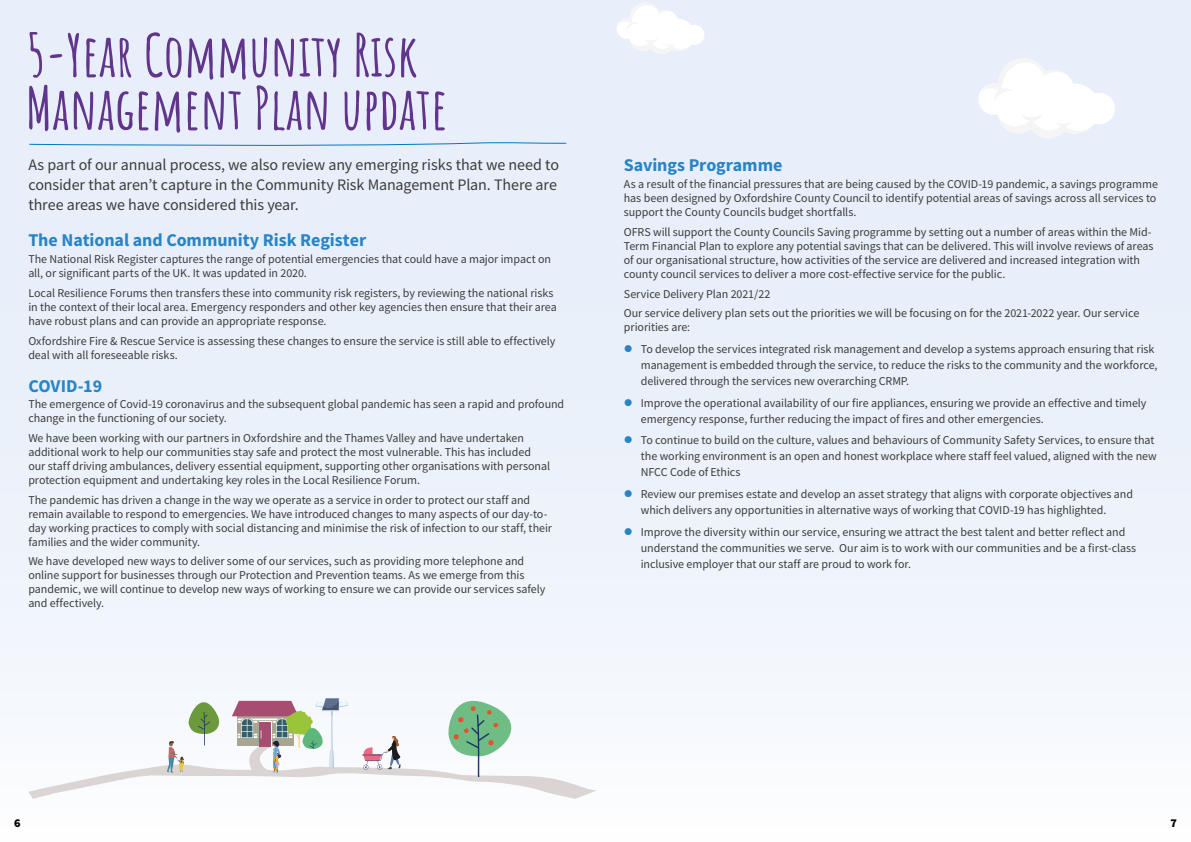
<style>
.page{position:relative;width:1191px;height:842px;background:#e8effa}
.page>*{position:absolute;margin:0;border:0;box-sizing:border-box;transform-origin:0 0}
.t1{font:700 58px/53px "Amatic SC";color:#62358c}
.t2{font:700 18px "Source Sans Pro";letter-spacing:-.005em;color:#2784c6}
.t3{font:16px/20px "Source Sans Pro";letter-spacing:-.01em;color:#3c3c3b}
.t4{font:12px/14px "Source Sans Pro";letter-spacing:-.005em;color:#3c3c3b}
.t5{font:900 12px "Source Sans Pro";color:#000}
</style>
<div class="page">
<svg style="left:978px;top:58px;width:137px;height:80px"></svg>
<svg style="left:617px;top:3px;width:87px;height:51px"></svg>
<svg style="left:29px;top:142px;width:538px;height:4px"></svg>
<svg style="left:28px;top:691px;width:569px;height:108px"></svg>
<h1 class="t1" style="left:26px;top:25px;width:423px">5-Year Community Risk<br>Management Plan update</h1>
<h3 class="t3" style="left:28px;top:155px;width:532px">As part of our annual process, we also review any emerging risks that we need to consider that aren’t capture in the Community Risk Management Plan. There are three areas we have considered this year.</h3>
<h2 class="t2" style="left:28px;top:228px;width:339px">The National and Community Risk Register</h2>
<p class="t4" style="left:28px;top:252px;width:524px">The National Risk Register captures the range of potential emergencies that could have a major impact on all, or significant parts of the UK. It was updated in 2020.</p>
<p class="t4" style="left:28px;top:286px;width:530px">Local Resilience Forums then transfers these into community risk registers, by reviewing the national risks in the context of their local area. Emergency responders and other key agencies then ensure that their area have robust plans and can provide an appropriate response.</p>
<p class="t4" style="left:28px;top:333px;width:528px">Oxfordshire Fire &amp; Rescue Service is assessing these changes to ensure the service is still able to effectively deal with all foreseeable risks.</p>
<h2 class="t2" style="left:28px;top:373px;width:75px">COVID-19</h2>
<p class="t4" style="left:28px;top:397px;width:537px">The emergence of Covid-19 coronavirus and the subsequent global pandemic has seen a rapid and profound change in the functioning of our society.</p>
<p class="t4" style="left:28px;top:431px;width:523px">We have been working with our partners in Oxfordshire and the Thames Valley and have undertaken additional work to help our communities stay safe and protect the most vulnerable. This has included our staff driving ambulances, delivery essential equipment, supporting other organisations with personal protection equipment and undertaking key roles in the Local Resilience Forum.</p>
<p class="t4" style="left:28px;top:493px;width:525px">The pandemic has driven a change in the way we operate as a service in order to protect our staff and remain available to respond to emergencies. We have introduced changes to many aspects of our day-to&shy;day working practices to comply with social distancing and minimise the risk of infection to our staff, their families and the wider community.</p>
<p class="t4" style="left:28px;top:554px;width:518px">We have developed new ways to deliver some of our services, such as providing more telephone and online support for businesses through our Protection and Prevention teams. As we emerge from this pandemic, we will continue to develop new ways of working to ensure we can provide our services safely and effectively.</p>
<h2 class="t2" style="left:624px;top:153px;width:160px">Savings Programme</h2>
<p class="t4" style="left:624px;top:177px;width:535px">As a result of the financial pressures that are being caused by the COVID-19 pandemic, a savings programme has been designed by Oxfordshire County Council to identify potential areas of savings across all services to support the County Councils budget shortfalls.</p>
<p class="t4" style="left:624px;top:225px;width:531px">OFRS will support the County Councils Saving programme by setting out a number of areas within the Mid-Term Financial Plan to explore any potential savings that can be delivered. This will involve reviews of areas of our organisational structure, how activities of the service are delivered and increased integration with county council services to deliver a more cost-effective service for the public.</p>
<p class="t4" style="left:624px;top:284px;width:517px;line-height:19.7px">Service Delivery Plan 2021/22<br>Our service delivery plan sets out the priorities we will be focusing on for the 2021-2022 year. Our service</p>
<p class="t4" style="left:641px;top:316px;width:515px;line-height:21.7px;text-indent:-17px">priorities are:<br>To develop the services integrated risk management and develop a systems approach ensuring that risk</p>
<p class="t4" style="left:641px;top:357px;width:518px;line-height:16px">management is embedded through the service, to reduce the risks to the community and the workforce, delivered through the services new overarching CRMP.</p>
<p class="t4" style="left:641px;top:395px;width:507px;line-height:16px">Improve the operational availability of our fire appliances, ensuring we provide an effective and timely emergency response, further reducing the impact of fires and other emergencies.</p>
<p class="t4" style="left:641px;top:432px;width:517px;line-height:16px">To continue to build on the culture, values and behaviours of Community Safety Services, to ensure that the working environment is an open and honest workplace where staff feel valued, aligned with the new<br>NFCC Code of Ethics</p>
<p class="t4" style="left:641px;top:486px;width:494px;line-height:16px">Review our premises estate and develop an asset strategy that aligns with corporate objectives and which delivers any opportunities in alternative ways of working that COVID-19 has highlighted.</p>
<p class="t4" style="left:641px;top:524px;width:497px;line-height:16px">Improve the diversity within our service, ensuring we attract the best talent and better reflect and understand the communities we serve. Our aim is to work with our communities and be a first-class inclusive employer that our staff are proud to work for.</p>
<p class="t5" style="left:14px;top:814px;width:8px">6</p>
<p class="t5" style="left:1170px;top:814px;width:8px">7</p>
</div>
